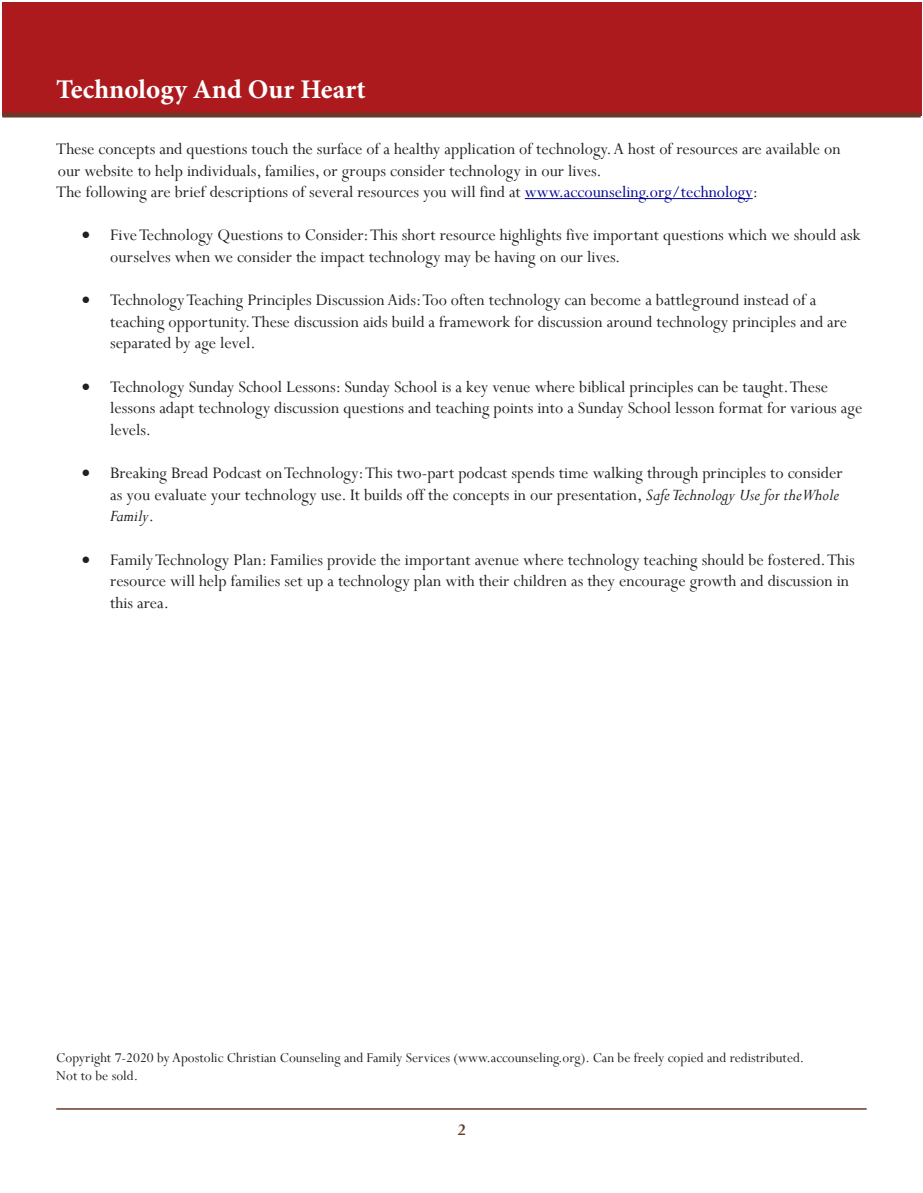
<style>
.page{position:relative;width:923px;height:1193px;background:#fff}
.page>*{position:absolute;margin:0;border:0;box-sizing:border-box;transform-origin:0 0}
.t1{font:700 27px "Minion Pro";color:#fff}
.Endnote_Text{font:18px/21.6px "Perpetua";color:#231f20}
.t2{font:700 18px "Perpetua";color:#683a2a}
.Endnote_Text-2{font:15px "Perpetua";color:#231f20}
.s1{color:#009}
.s2{font-style:italic}
</style>
<div class="page">
<div style="left:2px;top:2px;width:919px;height:113px;background:#ac1a1e"></div>
<hr style="left:56px;top:1108px;width:810px;height:1px;background:#683a2a">
<hr style="left:2px;top:113px;width:918px;height:4px;background:#683a2a">
<hr style="left:525px;top:198px;width:227px;height:1px;background:#009">
<h1 class="t1" style="left:56px;top:70px;width:311px">Technology And Our Heart</h1>
<p class="Endnote_Text" style="left:56px;top:138px;width:786px">These concepts and questions touch the surface of a healthy application of technology. A host of resources are available on our website to help individuals, families, or groups consider technology in our lives.</p>
<p class="Endnote_Text" style="left:56px;top:181px;width:703px">The following are brief descriptions of several resources you will find at <span class="s1">www.accounseling.org/technology</span>:</p>
<p class="Endnote_Text" style="left:110px;top:224px;width:751px;text-indent:-28px">• Five Technology Questions to Consider: This short resource highlights five important questions which we should ask ourselves when we consider the impact technology may be having on our lives.</p>
<p class="Endnote_Text" style="left:110px;top:289px;width:738px;text-indent:-28px">• Technology Teaching Principles Discussion Aids: Too often technology can become a battleground instead of a teaching opportunity. These discussion aids build a framework for discussion around technology principles and are separated by age level.</p>
<p class="Endnote_Text" style="left:110px;top:375px;width:753px;text-indent:-28px">• Technology Sunday School Lessons: Sunday School is a key venue where biblical principles can be taught. These lessons adapt technology discussion questions and teaching points into a Sunday School lesson format for various age levels.</p>
<p class="Endnote_Text" style="left:110px;top:462px;width:733px;text-indent:-28px">• Breaking Bread Podcast on Technology: This two-part podcast spends time walking through principles to consider as you evaluate your technology use. It builds off the concepts in our presentation, <span class="s2">Safe Technology Use for the Whole<br>Family</span>.</p>
<p class="Endnote_Text" style="left:110px;top:548px;width:746px;text-indent:-28px">• Family Technology Plan: Families provide the important avenue where technology teaching should be fostered. This resource will help families set up a technology plan with their children as they encourage growth and discussion in this area.</p>
<p class="Endnote_Text-2" style="left:56px;top:1047px;width:749px">Copyright 7-2020 by Apostolic Christian Counseling and Family Services (www.accounseling.org). Can be freely copied and redistributed.</p>
<p class="Endnote_Text-2" style="left:56px;top:1065px;width:83px">Not to be sold.</p>
<p class="t2" style="left:457px;top:1118px;width:10px">2</p>
</div>
